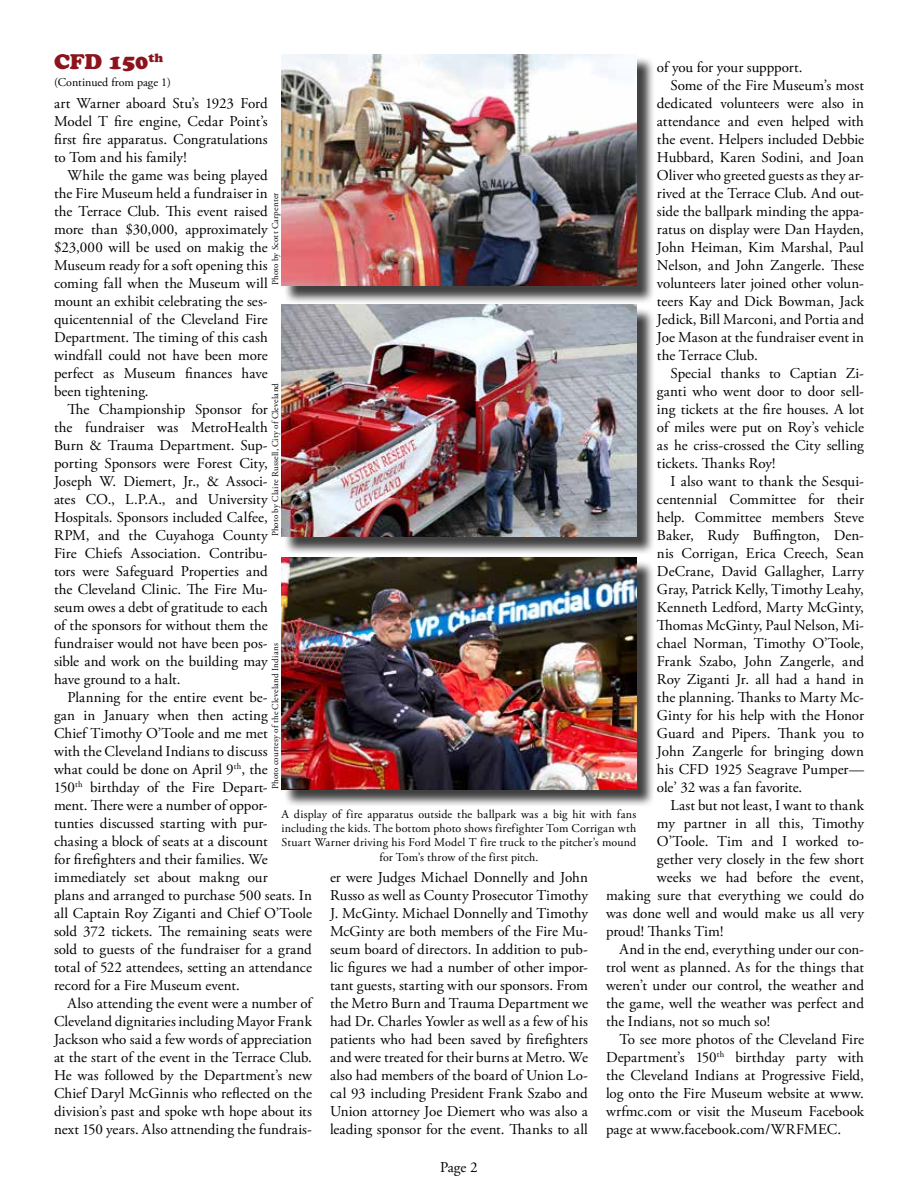
<style>
.page{position:relative;width:918px;height:1188px;background:#fff}
.page>*{position:absolute;margin:0;border:0;box-sizing:border-box;transform-origin:0 0}
.t1{font:21px "Cooper Black Std";color:#8c151d}
.t2{font:15px/18px "Adobe Garamond Pro";letter-spacing:.005em;color:#000;text-align:justify}
.t3{font:12px/14.4px "Adobe Garamond Pro";letter-spacing:.01em;color:#000;text-align:center}
.t4{font:9px "Adobe Garamond Pro";letter-spacing:.025em;color:#000}
</style>
<div class="page">
<div style="left:284px;top:307px;width:372px;height:248px;background:#000;opacity:.75"></div>
<img style="left:281px;top:305px;width:356px;height:231px">
<div style="left:284px;top:56px;width:372px;height:248px;background:#000;opacity:.75"></div>
<img style="left:281px;top:54px;width:356px;height:232px">
<div style="left:284px;top:560px;width:372px;height:248px;background:#000;opacity:.75"></div>
<img style="left:281px;top:557px;width:356px;height:232px">
<h1 class="t1" style="left:54px;top:49px;width:111px">CFD 150<sup>th</sup></h1>
<p class="t3" style="left:54px;top:75px;width:118px">(Continued from page 1)</p>
<p class="t2" style="left:657px;top:59px;width:147px">of you for your suppport.</p>
<p class="t2" style="left:670px;top:77px;width:195px">Some of the Fire Museum’s most</p>
<p class="t2" style="left:657px;top:95px;width:209px">dedicated volunteers were also in</p>
<p class="t2" style="left:657px;top:113px;width:209px">attendance and even helped with</p>
<p class="t2" style="left:657px;top:131px;width:209px">the event. Helpers included Debbie</p>
<p class="t2" style="left:657px;top:149px;width:209px">Hubbard, Karen Sodini, and Joan</p>
<p class="t2" style="left:657px;top:167px;width:209px">Oliver who greeted guests as they ar-</p>
<p class="t2" style="left:657px;top:185px;width:209px">rived at the Terrace Club. And out-</p>
<p class="t2" style="left:657px;top:203px;width:209px">side the ballpark minding the appa-</p>
<p class="t2" style="left:657px;top:221px;width:209px">ratus on display were Dan Hayden,</p>
<p class="t2" style="left:657px;top:239px;width:208px">John Heiman, Kim Marshal, Paul</p>
<p class="t2" style="left:657px;top:257px;width:209px">Nelson, and John Zangerle. These</p>
<p class="t2" style="left:657px;top:275px;width:209px">volunteers later joined other volun-</p>
<p class="t2" style="left:657px;top:293px;width:209px">teers Kay and Dick Bowman, Jack</p>
<p class="t2" style="left:657px;top:311px;width:209px">Jedick, Bill Marconi, and Portia and</p>
<p class="t2" style="left:657px;top:329px;width:209px">Joe Mason at the fundraiser event in</p>
<p class="t2" style="left:657px;top:347px;width:102px">the Terrace Club.</p>
<p class="t2" style="left:670px;top:365px;width:195px">Special thanks to Captian Zi-</p>
<p class="t2" style="left:657px;top:383px;width:209px">ganti who went door to door sell-</p>
<p class="t2" style="left:657px;top:401px;width:209px">ing tickets at the fire houses. A lot</p>
<p class="t2" style="left:657px;top:419px;width:209px">of miles were put on Roy’s vehicle</p>
<p class="t2" style="left:657px;top:437px;width:209px">as he criss-crossed the City selling</p>
<p class="t2" style="left:657px;top:455px;width:120px">tickets. Thanks Roy!</p>
<p class="t2" style="left:670px;top:473px;width:195px">I also want to thank the Sesqui-</p>
<p class="t2" style="left:657px;top:491px;width:209px">centennial Committee for their</p>
<p class="t2" style="left:657px;top:509px;width:209px">help. Committee members Steve</p>
<p class="t2" style="left:657px;top:527px;width:209px">Baker, Rudy Buffington, Den-</p>
<p class="t2" style="left:657px;top:545px;width:208px">nis Corrigan, Erica Creech, Sean</p>
<p class="t2" style="left:657px;top:563px;width:209px">DeCrane, David Gallagher, Larry</p>
<p class="t2" style="left:657px;top:581px;width:208px">Gray, Patrick Kelly, Timothy Leahy,</p>
<p class="t2" style="left:657px;top:599px;width:209px">Kenneth Ledford, Marty McGinty,</p>
<p class="t2" style="left:657px;top:617px;width:209px">Thomas McGinty, Paul Nelson, Mi-</p>
<p class="t2" style="left:657px;top:635px;width:209px">chael Norman, Timothy O’Toole,</p>
<p class="t2" style="left:657px;top:653px;width:209px">Frank Szabo, John Zangerle, and</p>
<p class="t2" style="left:657px;top:671px;width:208px">Roy Ziganti Jr. all had a hand in</p>
<p class="t2" style="left:657px;top:689px;width:209px">the planning. Thanks to Marty Mc-</p>
<p class="t2" style="left:657px;top:707px;width:208px">Ginty for his help with the Honor</p>
<p class="t2" style="left:657px;top:725px;width:209px">Guard and Pipers. Thank you to</p>
<p class="t2" style="left:657px;top:743px;width:209px">John Zangerle for bringing down</p>
<p class="t2" style="left:657px;top:761px;width:209px">his CFD 1925 Seagrave Pumper—</p>
<p class="t2" style="left:657px;top:779px;width:147px">ole’ 32 was a fan favorite.</p>
<p class="t2" style="left:670px;top:797px;width:195px">Last but not least, I want to thank</p>
<p class="t2" style="left:657px;top:815px;width:208px">my partner in all this, Timothy</p>
<p class="t2" style="left:657px;top:833px;width:209px">O’Toole. Tim and I worked to-</p>
<p class="t2" style="left:657px;top:851px;width:208px">gether very closely in the few short</p>
<p class="t2" style="left:657px;top:869px;width:208px">weeks we had before the event,</p>
<p class="t2" style="left:606px;top:887px;width:260px">making sure that everything we could do</p>
<p class="t2" style="left:606px;top:905px;width:259px">was done well and would make us all very</p>
<p class="t2" style="left:606px;top:923px;width:119px">proud! Thanks Tim!</p>
<p class="t2" style="left:620px;top:941px;width:246px">And in the end, everything under our con-</p>
<p class="t2" style="left:606px;top:959px;width:259px">trol went as planned. As for the things that</p>
<p class="t2" style="left:606px;top:977px;width:260px">weren’t under our control, the weather and</p>
<p class="t2" style="left:606px;top:995px;width:259px">the game, well the weather was perfect and</p>
<p class="t2" style="left:606px;top:1013px;width:166px">the Indians, not so much so!</p>
<p class="t2" style="left:620px;top:1031px;width:246px">To see more photos of the Cleveland Fire</p>
<p class="t2" style="left:606px;top:1049px;width:260px">Department’s 150<sup>th</sup> birthday party with</p>
<p class="t2" style="left:606px;top:1067px;width:260px">the Cleveland Indians at Progressive Field,</p>
<p class="t2" style="left:606px;top:1085px;width:260px">log onto the Fire Museum website at www.</p>
<p class="t2" style="left:606px;top:1103px;width:260px">wrfmc.com or visit the Museum Facebook</p>
<p class="t2" style="left:606px;top:1121px;width:237px">page at www.facebook.com/WRFMEC.</p>
<p class="t2" style="left:54px;top:95px;width:215px">art Warner aboard Stu’s 1923 Ford Model T fire engine, Cedar Point’s first fire apparatus. Congratulations to Tom and his family!</p>
<p class="t2" style="left:54px;top:167px;width:215px;text-indent:13px">While the game was being played the Fire Museum held a fundraiser in the Terrace Club. This event raised more than $30,000, approximately $23,000 will be used on makig the Museum ready for a soft opening this coming fall when the Museum will mount an exhibit celebrating the ses&shy;quicentennial of the Cleveland Fire Department. The timing of this cash windfall could not have been more perfect as Museum finances have been tightening.</p>
<p class="t2" style="left:54px;top:401px;width:215px;text-indent:13px">The Championship Sponsor for the fundraiser was MetroHealth Burn &amp; Trauma Department. Sup&shy;porting Sponsors were Forest City, Joseph W. Diemert, Jr., &amp; Associ&shy;ates CO., L.P.A., and University Hospitals. Sponsors included Calfee, RPM, and the Cuyahoga County Fire Chiefs Association. Contribu&shy;tors were Safeguard Properties and the Cleveland Clinic. The Fire Mu&shy;seum owes a debt of gratitude to each of the sponsors for without them the fundraiser would not have been pos&shy;sible and work on the building may have ground to a halt.</p>
<p class="t2" style="left:54px;top:689px;width:260px;text-align:left;text-indent:14px">Planning for the entire event be-<br>gan in January when then acting<br>Chief Timothy O’Toole and me met<br>with the Cleveland Indians to discuss<br>what could be done on April 9<sup>th</sup>, the<br>150<sup>th</sup> birthday of the Fire Depart-<br>ment. There were a number of oppor-<br>tunties discussed starting with pur&shy;chasing a block of seats at a discount<br>for firefighters and their families. We immediately set about makng our<br>plans and arranged to purchase 500 seats. In all Captain Roy Ziganti and Chief O’Toole sold 372 tickets. The remaining seats were sold to guests of the fundraiser for a grand total of 522 attendees, setting an attendance record for a Fire Museum event.</p>
<p class="t2" style="left:54px;top:995px;width:260px;text-indent:14px">Also attending the event were a number of Cleveland dignitaries including Mayor Frank Jackson who said a few words of appreciation at the start of the event in the Terrace Club.<br>He was followed by the Department’s new Chief Daryl McGinnis who reflected on the division’s past and spoke wth hope about its next 150 years. Also attnending the fundrais-</p>
<p class="t4" style="left:270px;top:285px;width:94px;rotate:-90deg">Photo by Scott Carpenter</p>
<p class="t4" style="left:270px;top:536px;width:155px;rotate:-90deg">Photo by Claire Russell, City of Cleveland</p>
<p class="t4" style="left:270px;top:789px;width:147px;rotate:-90deg">Photo courtesy of the Cleveland Indians</p>
<p class="t3" style="left:282px;top:807px;width:356px">A display of fire apparatus outside the ballpark was a big hit with fans including the kids. The bottom photo shows firefighter Tom Corrigan wth Stuart Warner driving his Ford Model T fire truck to the pitcher’s mound for Tom’s throw of the first pitch.</p>
<p class="t2" style="left:330px;top:869px;width:260px">er were Judges Michael Donnelly and John Russo as well as County Prosecutor Timothy J. McGinty. Michael Donnelly and Timothy McGinty are both members of the Fire Mu&shy;seum board of directors. In addition to pub&shy;lic figures we had a number of other impor&shy;tant guests, starting with our sponsors. From the Metro Burn and Trauma Department we had Dr. Charles Yowler as well as a few of his patients who had been saved by firefighters and were treated for their burns at Metro. We also had members of the board of Union Lo&shy;cal 93 including President Frank Szabo and Union attorney Joe Diemert who was also a leading sponsor for the event. Thanks to all</p>
<p class="t2" style="left:440px;top:1158px;width:39px">Page 2</p>
</div>
